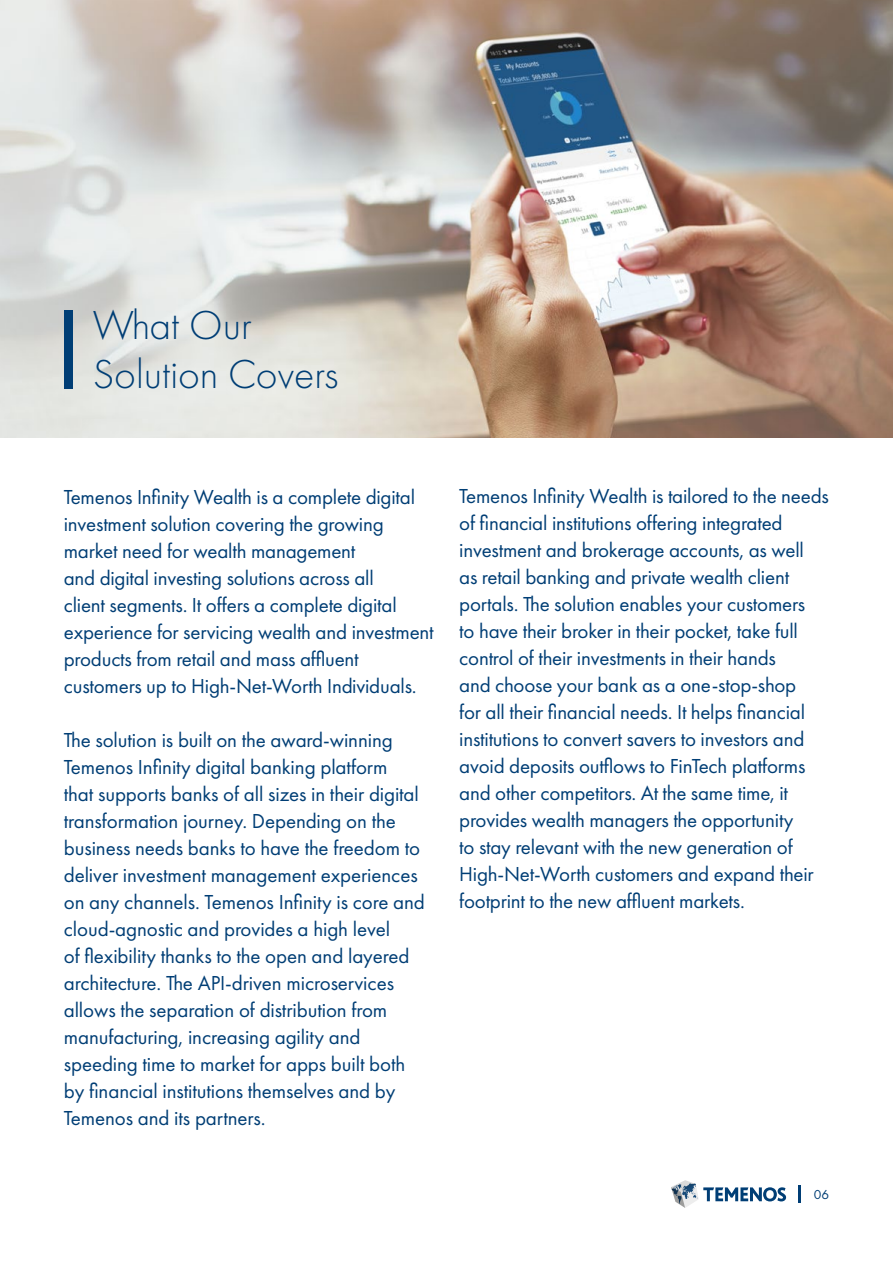
<style>
.page{position:relative;width:893px;height:1263px;background:#fff}
.page>*{position:absolute;margin:0;border:0;box-sizing:border-box;transform-origin:0 0}
.t1{font:300 42px/49.5px "Futura PT";color:#003e75}
.t2{font:21px/27px "Futura PT";letter-spacing:-.01em;color:#003e75}
.t3{font:13.5px "Futura PT";color:#003e75}
</style>
<div class="page">
<svg style="left:671px;top:1180px;width:115px;height:28px"></svg>
<svg style="left:799px;top:1185px;width:2px;height:18px"></svg>
<img style="left:0;top:0;width:893px;height:438px">
<div style="left:64px;top:310px;width:8px;height:78px;background:#003e75"></div>
<h1 class="t1" style="left:93px;top:300px;width:247px">What Our<br>Solution Covers</h1>
<p class="t2" style="left:64px;top:483px;width:371px">Temenos Infinity Wealth is a complete digital investment solution covering the growing market need for wealth management<br>and digital investing solutions across all<br>client segments. It offers a complete digital experience for servicing wealth and investment products from retail and mass affluent customers up to High-Net-Worth Individuals.</p>
<p class="t2" style="left:64px;top:726px;width:363px">The solution is built on the award-winning Temenos Infinity digital banking platform<br>that supports banks of all sizes in their digital transformation journey. Depending on the business needs banks to have the freedom to deliver investment management experiences on any channels. Temenos Infinity is core and cloud-agnostic and provides a high level<br>of flexibility thanks to the open and layered architecture. The API-driven microservices allows the separation of distribution from manufacturing, increasing agility and speeding time to market for apps built both by financial institutions themselves and by Temenos and its partners.</p>
<p class="t2" style="left:459px;top:482px;width:371px">Temenos Infinity Wealth is tailored to the needs of financial institutions offering integrated investment and brokerage accounts, as well<br>as retail banking and private wealth client portals. The solution enables your customers<br>to have their broker in their pocket, take full control of their investments in their hands<br>and choose your bank as a one-stop-shop<br>for all their financial needs. It helps financial institutions to convert savers to investors and avoid deposits outflows to FinTech platforms and other competitors. At the same time, it provides wealth managers the opportunity<br>to stay relevant with the new generation of High-Net-Worth customers and expand their footprint to the new affluent markets.</p>
<p class="t3" style="left:814px;top:1186px;width:17px">06</p>
</div>
